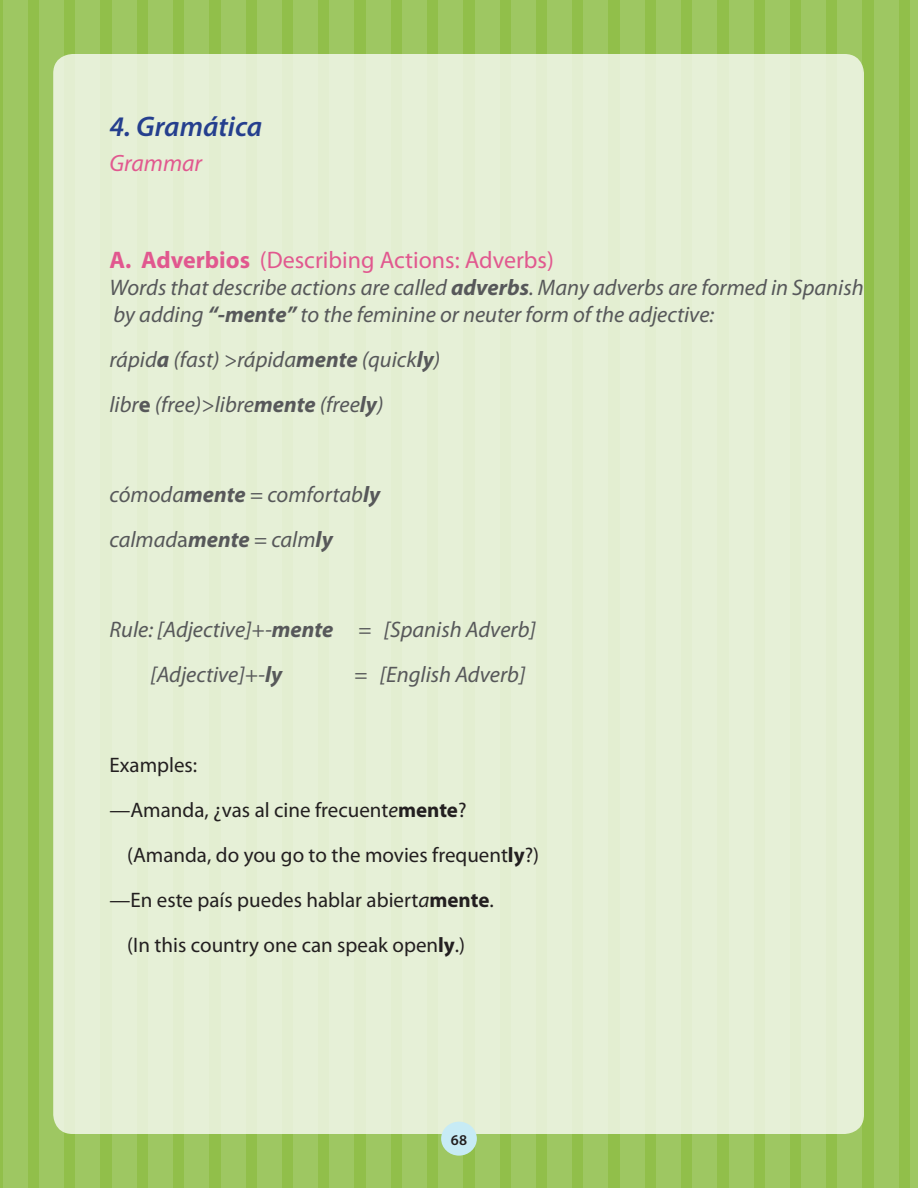
<style>
.page{position:relative;width:918px;height:1188px;background:#91bf4a}
.page>*{position:absolute;margin:0;border:0;box-sizing:border-box;transform-origin:0 0}
.t1{font:italic 600 28.5px "Myriad Pro";color:#253f8e}
.t2{font:24px "Myriad Pro";color:#e1588f}
.t3{font:italic 23.7px "Myriad Pro";color:#e1588f}
.t4{font:italic 22.5px/45px "Myriad Pro";color:#57585a}
.t5{font:21px "Myriad Pro";color:#231f20}
.t6{font:600 15px "Myriad Pro";color:#231f20}
.s1{font-weight:700}
.s2{font-weight:700;font-style:normal}
.s3{font-style:normal}
.s4{font-style:italic}
</style>
<div class="page">
<div style="left:3px;top:0;width:24px;height:1188px;background:#9ec762"></div>
<div style="left:39px;top:0;width:25px;height:1188px;background:#9ec762"></div>
<div style="left:76px;top:0;width:24px;height:1188px;background:#9ec762"></div>
<div style="left:112px;top:0;width:24px;height:1188px;background:#9ec762"></div>
<div style="left:148px;top:0;width:25px;height:1188px;background:#9ec762"></div>
<div style="left:185px;top:0;width:24px;height:1188px;background:#9ec762"></div>
<div style="left:221px;top:0;width:24px;height:1188px;background:#9ec762"></div>
<div style="left:257px;top:0;width:24px;height:1188px;background:#9ec762"></div>
<div style="left:293px;top:0;width:25px;height:1188px;background:#9ec762"></div>
<div style="left:330px;top:0;width:24px;height:1188px;background:#9ec762"></div>
<div style="left:366px;top:0;width:24px;height:1188px;background:#9ec762"></div>
<div style="left:402px;top:0;width:25px;height:1188px;background:#9ec762"></div>
<div style="left:439px;top:0;width:24px;height:1188px;background:#9ec762"></div>
<div style="left:475px;top:0;width:24px;height:1188px;background:#9ec762"></div>
<div style="left:511px;top:0;width:24px;height:1188px;background:#9ec762"></div>
<div style="left:547px;top:0;width:25px;height:1188px;background:#9ec762"></div>
<div style="left:584px;top:0;width:24px;height:1188px;background:#9ec762"></div>
<div style="left:620px;top:0;width:24px;height:1188px;background:#9ec762"></div>
<div style="left:656px;top:0;width:25px;height:1188px;background:#9ec762"></div>
<div style="left:693px;top:0;width:24px;height:1188px;background:#9ec762"></div>
<div style="left:729px;top:0;width:24px;height:1188px;background:#9ec762"></div>
<div style="left:765px;top:0;width:24px;height:1188px;background:#9ec762"></div>
<div style="left:801px;top:0;width:25px;height:1188px;background:#9ec762"></div>
<div style="left:838px;top:0;width:24px;height:1188px;background:#9ec762"></div>
<div style="left:874px;top:0;width:24px;height:1188px;background:#9ec762"></div>
<div style="left:910px;top:0;width:8px;height:1188px;background:#9ec762"></div>
<hr style="left:917px;top:0;width:1px;height:1188px;background:#f6fbfa">
<div style="left:53px;top:54px;width:811px;height:1080px;background:#e6f0d7;border-radius:19px"></div>
<div style="left:441px;top:1122px;width:36px;height:34px;background:#c7ebf5;border-radius:50%"></div>
<p class="t1" style="left:110px;top:108px;width:154px">4. Gramática</p>
<p class="t3" style="left:110px;top:149px;width:94px">Grammar</p>
<p class="t2" style="left:110px;top:246px;width:446px"><span class="s1">A. Adverbios</span> (Describing Actions: Adverbs)</p>
<p class="t4" style="left:110px;top:274px;width:756px;line-height:27px">Words that describe actions are called <span class="s1">adverbs</span>. Many adverbs are formed in Spanish by adding <span class="s1">“-mente”</span> to the feminine or neuter form of the adjective:</p>
<p class="t4" style="left:110px;top:337px;width:332px">rápid<span class="s1">a</span> (fast) &gt;rápida<span class="s1">mente</span> (quick<span class="s1">ly</span>) libr<span class="s2">e</span> (free)&gt;libre<span class="s1">mente</span> (free<span class="s1">ly</span>)</p>
<p class="t4" style="left:110px;top:472px;width:272px">cómoda<span class="s1">mente</span> = comfortab<span class="s1">ly </span>calmad<span class="s3">a</span><span class="s1">mente</span> = calm<span class="s1">ly</span></p>
<p class="t4" style="left:150px;top:607px;width:387px;text-indent:-41px">Rule: [Adjective]+-<span class="s1">mente</span> = [Spanish Adverb] [Adjective]+-<span class="s1">ly</span></p>
<p class="t4" style="left:354px;top:652px;width:173px">= [English Adverb]</p>
<p class="t5" style="left:110px;top:752px;width:89px">Examples:</p>
<p class="t5" style="left:110px;top:797px;width:359px">—Amanda, ¿vas al cine frecuent<span class="s4">e</span><span class="s1">mente</span>?</p>
<p class="t5" style="left:127px;top:842px;width:413px">(Amanda, do you go to the movies frequent<span class="s1">ly</span>?)</p>
<p class="t5" style="left:110px;top:887px;width:386px">—En este país puedes hablar abiert<span class="s4">a</span><span class="s1">mente</span>.</p>
<p class="t5" style="left:127px;top:932px;width:339px">(In this country one can speak open<span class="s1">ly</span>.)</p>
<p class="t6" style="left:451px;top:1131px;width:18px">68</p>
</div>
